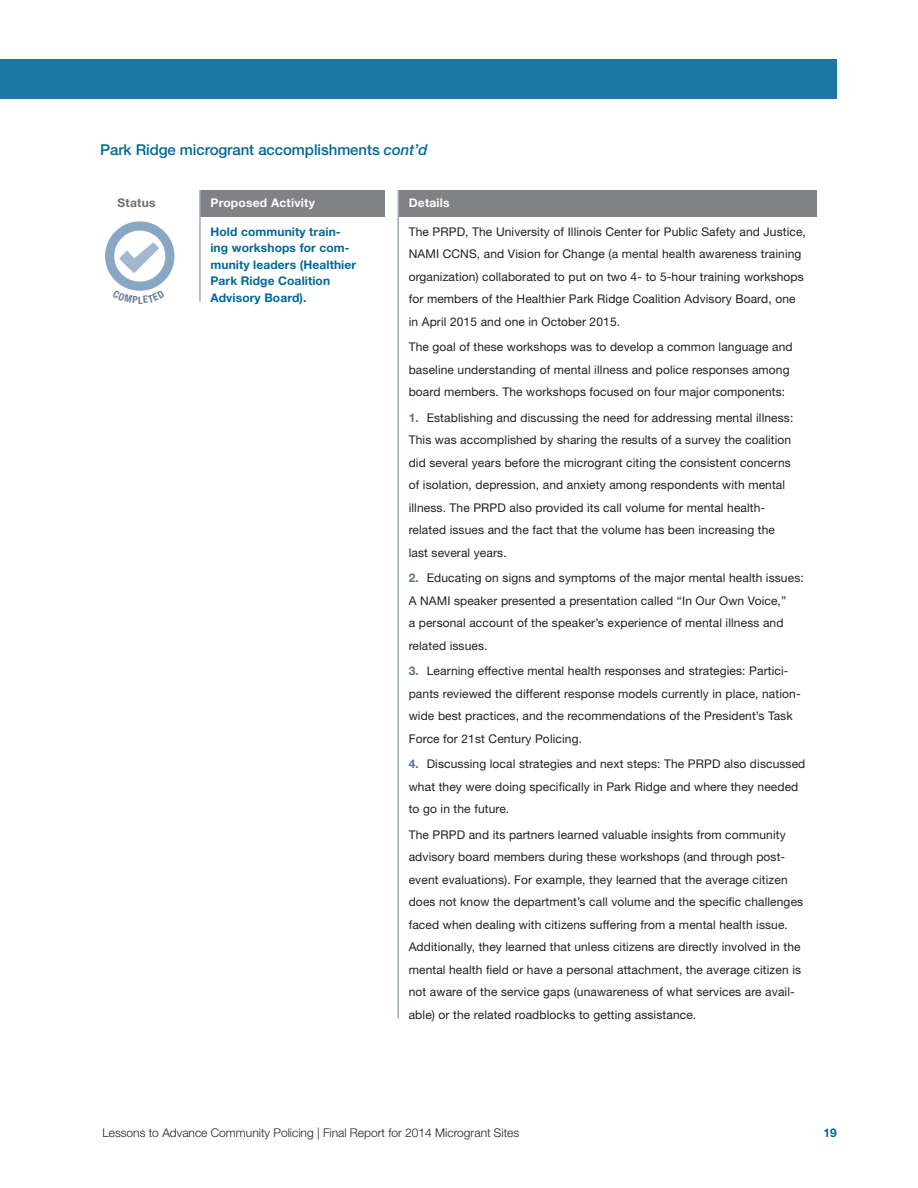
<style>
.page{position:relative;width:918px;height:1188px;background:#fff}
.page>*{position:absolute;margin:0;border:0;box-sizing:border-box;transform-origin:0 0}
.t1{font:500 15px "Helvetica Neue LT Std";letter-spacing:-.005em;color:#006998}
.t2{font:12px/22.5px "Helvetica Neue LT Std";letter-spacing:.01em;color:#231f20}
.t3{font:700 12px/16.5px "Helvetica Neue LT Std";letter-spacing:.01em;color:#006998}
.t4{font:300 12px "Helvetica Neue LT Std";color:#231f20}
.t5{font:700 12px "Helvetica Neue LT Std";letter-spacing:.02em;color:#fff}
.t6{font:700 12px "Helvetica Neue LT Std";letter-spacing:.02em;color:#6c6d70}
.s1{font-style:italic}
.s2{font-weight:700;color:#5a748c}
</style>
<div class="page">
<div style="left:0;top:59px;width:837px;height:40px;background:#1d77a3"></div>
<div style="left:398px;top:190px;width:419px;height:26px;background:#808285"></div>
<hr style="left:398px;top:216px;width:1px;height:803px;background:#9eacbd">
<svg style="left:398px;top:190px;width:1px;height:26px"></svg>
<div style="left:200px;top:190px;width:185px;height:26px;background:#808285"></div>
<hr style="left:199px;top:216px;width:2px;height:86px;background:#9eacbd">
<hr style="left:199px;top:190px;width:2px;height:26px;background:#9eacbd">
<img style="left:105px;top:221px;width:70px;height:68px">
<svg style="left:129px;top:289px;width:22px;height:2px"></svg>
<p class="t1" style="left:100px;top:140px;width:329px">Park Ridge microgrant accomplishments <span class="s1">cont’d</span></p>
<p class="t6" style="left:118px;top:196px;width:39px">Status</p>
<p class="t5" style="left:210px;top:196px;width:106px">Proposed Activity</p>
<p class="t3" style="left:210px;top:223px;width:147px">Hold community train&shy;ing workshops for com&shy;munity leaders (Healthier<br>Park Ridge Coalition<br>Advisory Board).</p>
<p class="t5" style="left:409px;top:196px;width:42px">Details</p>
<p class="t2" style="left:409px;top:220px;width:399px">The PRPD, The University of Illinois Center for Public Safety and Justice, NAMI CCNS, and Vision for Change (a mental health awareness training organization) collaborated to put on two 4- to 5-hour training workshops for members of the Healthier Park Ridge Coalition Advisory Board, one in April 2015 and one in October 2015.</p>
<p class="t2" style="left:409px;top:335px;width:385px">The goal of these workshops was to develop a common language and baseline understanding of mental illness and police responses among board members. The workshops focused on four major components:</p>
<p class="t2" style="left:409px;top:406px;width:386px"><span class="s2">1.</span> Establishing and discussing the need for addressing mental illness:<br>This was accomplished by sharing the results of a survey the coalition did several years before the microgrant citing the consistent concerns of isolation, depression, and anxiety among respondents with mental illness. The PRPD also provided its call volume for mental health&shy;related issues and the fact that the volume has been increasing the last several years.</p>
<p class="t2" style="left:409px;top:566px;width:397px"><span class="s2">2.</span> Educating on signs and symptoms of the major mental health issues:<br>A NAMI speaker presented a presentation called “In Our Own Voice,”<br>a personal account of the speaker’s experience of mental illness and related issues.</p>
<p class="t2" style="left:409px;top:659px;width:393px"><span class="s2">3.</span> Learning effective mental health responses and strategies: Partici&shy;pants reviewed the different response models currently in place, nation&shy;wide best practices, and the recommendations of the President’s Task Force for 21st Century Policing.</p>
<p class="t2" style="left:409px;top:752px;width:398px"><span class="s2">4.</span> Discussing local strategies and next steps: The PRPD also discussed what they were doing specifically in Park Ridge and where they needed to go in the future.</p>
<p class="t2" style="left:409px;top:823px;width:396px">The PRPD and its partners learned valuable insights from community advisory board members during these workshops (and through post&shy;event evaluations). For example, they learned that the average citizen does not know the department’s call volume and the specific challenges faced when dealing with citizens suffering from a mental health issue.<br>Additionally, they learned that unless citizens are directly involved in the mental health field or have a personal attachment, the average citizen is not aware of the service gaps (unawareness of what services are avail&shy;able) or the related roadblocks to getting assistance.</p>
<p class="t4" style="left:102px;top:1126px;width:418px">Lessons to Advance Community Policing | Final Report for 2014 Microgrant Sites</p>
<p class="t3" style="left:824px;top:1125px;width:15px">19</p>
</div>
